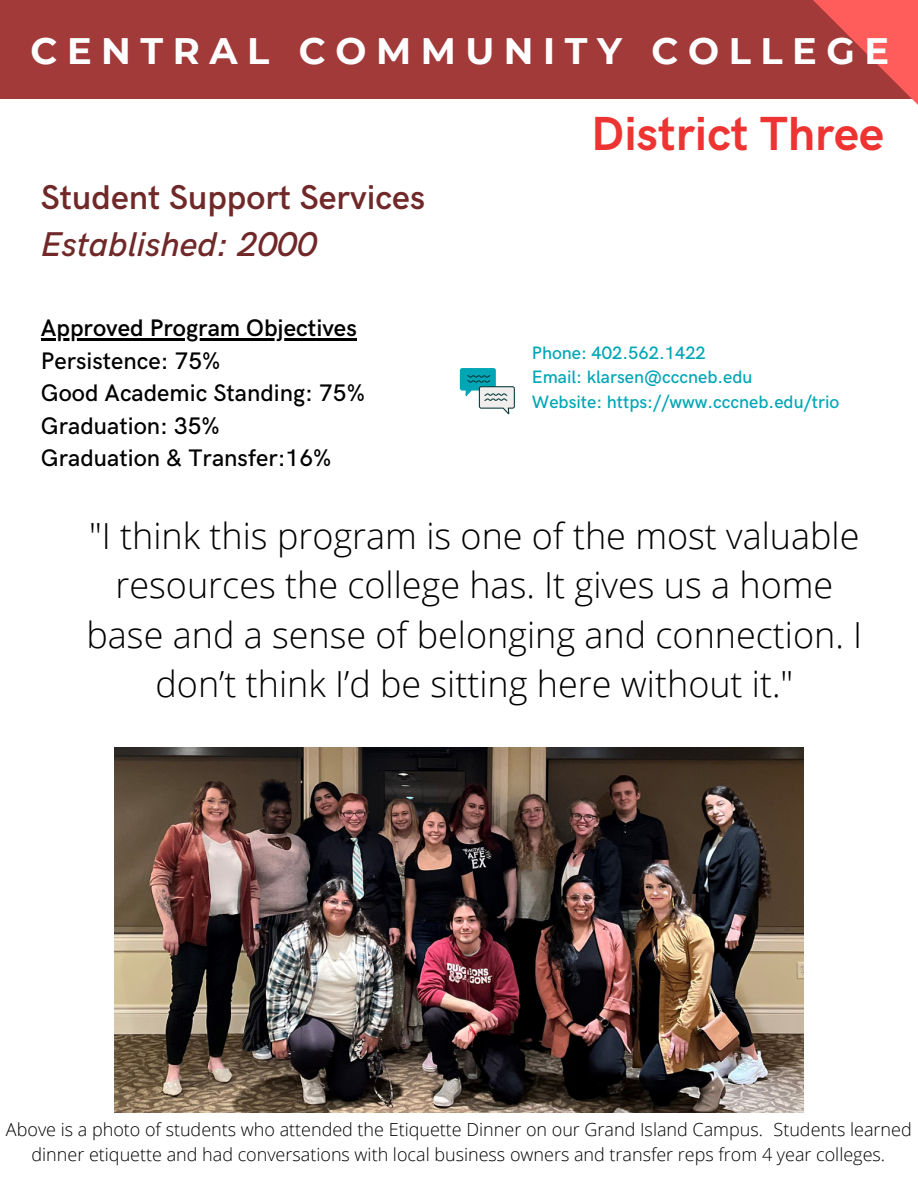
<style>
.page{position:relative;width:918px;height:1188px;background:#fff}
.page>*{position:absolute;margin:0;border:0;box-sizing:border-box;transform-origin:0 0}
.t1{font:700 48px "HK Grotesk";color:#ed3432}
.t2{font:700 36.75px "Montserrat";letter-spacing:.26em;color:#fff}
.t3{font:300 36px/49.5px "Open Sans";color:#000;text-align:center}
.t4{font:600 34.5px "HK Grotesk";color:#702828}
.t5{font:italic 500 34.5px "HK Grotesk";color:#702828}
.t6{font:500 24px/32.7px "HK Grotesk";color:#000}
.t7{font:600 24px "HK Grotesk";color:#000}
.t8{font:300 18px/24.8px "Open Sans";color:#000;text-align:center}
.t9{font:500 18px/24.8px "HK Grotesk";color:#00a6b6}
</style>
<div class="page">
<div style="left:0;top:0;width:918px;height:99px;background:#a23a3a"></div>
<svg style="left:813px;top:0;width:105px;height:105px"></svg>
<svg style="left:460px;top:368px;width:55px;height:46px"></svg>
<img style="left:115px;top:747px;width:688px;height:366px">
<hr style="left:41px;top:338px;width:316px;height:2px;background:#000">
<h2 class="t2" style="left:31px;top:29px;width:860px">CENTRAL COMMUNITY COLLEGE</h2>
<h3 class="t4" style="left:41px;top:178px;width:386px">Student Support Services</h3>
<h3 class="t5" style="left:41px;top:225px;width:278px">Established: 2000</h3>
<h3 class="t7" style="left:41px;top:314px;width:317px">Approved Program Objectives</h3>
<h3 class="t6" style="left:41px;top:345px;width:326px">Persistence: 75%<br>Good Academic Standing: 75%<br>Graduation: 35%<br>Graduation &amp; Transfer:16%</h3>
<h1 class="t1" style="left:591px;top:107px;width:294px">District Three</h1>
<p class="t9" style="left:532px;top:341px;width:309px">Phone: 402.562.1422<br>Email: klarsen@cccneb.edu<br>Website: https://www.cccneb.edu/trio</p>
<h3 class="t3" style="left:87px;top:510px;width:777px">"I think this program is one of the most valuable resources the college has. It gives us a home base and a sense of belonging and connection. I don’t think I’d be sitting here without it."</h3>
<p class="t8" style="left:6px;top:1117px;width:907px">Above is a photo of students who attended the Etiquette Dinner on our Grand Island Campus. Students learned dinner etiquette and had conversations with local business owners and transfer reps from 4 year colleges.</p>
</div>
